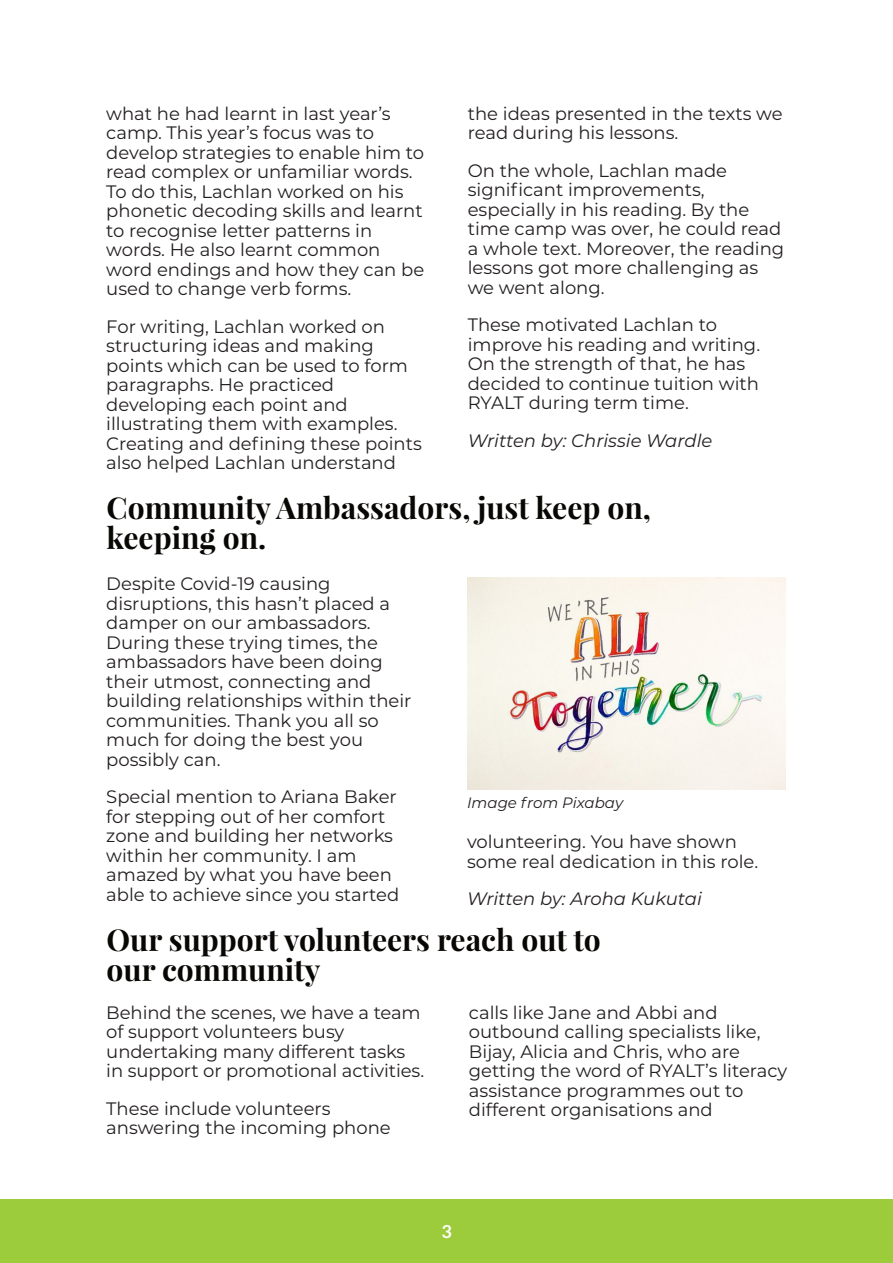
<style>
.page{position:relative;width:893px;height:1263px;background:#fff}
.page>*{position:absolute;margin:0;border:0;box-sizing:border-box;transform-origin:0 0}
.t1{font:700 30px/30px "Playfair Display";color:#080704}
.t2{font:18px/19.5px "Montserrat";color:#231f20}
.t3{font:italic 18px "Montserrat";color:#231f20}
.t4{font:700 18px "Lato";color:#fff}
.t5{font:italic 15px "Montserrat";color:#231f20}
</style>
<div class="page">
<div style="left:0;top:1199px;width:893px;height:64px;background:#9ccb3b"></div>
<img style="left:467px;top:577px;width:319px;height:213px">
<p class="t2" style="left:106px;top:103px;width:319px">what he had learnt in last year’s camp. This year’s focus was to develop strategies to enable him to read complex or unfamiliar words.<br>To do this, Lachlan worked on his phonetic decoding skills and learnt to recognise letter patterns in words. He also learnt common word endings and how they can be used to change verb forms.</p>
<p class="t2" style="left:106px;top:316px;width:317px">For writing, Lachlan worked on structuring ideas and making points which can be used to form paragraphs. He practiced developing each point and illustrating them with examples.<br>Creating and defining these points also helped Lachlan understand</p>
<p class="t2" style="left:468px;top:103px;width:316px">the ideas presented in the texts we read during his lessons.</p>
<p class="t2" style="left:468px;top:160px;width:318px">On the whole, Lachlan made significant improvements, especially in his reading. By the time camp was over, he could read a whole text. Moreover, the reading lessons got more challenging as we went along.</p>
<p class="t2" style="left:468px;top:315px;width:294px">These motivated Lachlan to improve his reading and writing.<br>On the strength of that, he has decided to continue tuition with<br>RYALT during term time.</p>
<p class="t3" style="left:468px;top:429px;width:246px">Written by: Chrissie Wardle</p>
<h1 class="t1" style="left:107px;top:491px;width:546px">Community Ambassadors, just keep on, keeping on.</h1>
<p class="t2" style="left:106px;top:574px;width:307px">Despite Covid-19 causing disruptions, this hasn’t placed a damper on our ambassadors.<br>During these trying times, the ambassadors have been doing their utmost, connecting and building relationships within their communities. Thank you all so much for doing the best you possibly can.</p>
<p class="t2" style="left:106px;top:787px;width:294px">Special mention to Ariana Baker for stepping out of her comfort zone and building her networks within her community. I am amazed by what you have been able to achieve since you started</p>
<p class="t5" style="left:467px;top:794px;width:158px">Image from Pixabay</p>
<p class="t2" style="left:467px;top:832px;width:293px">volunteering. You have shown some real dedication in this role.</p>
<p class="t3" style="left:467px;top:888px;width:236px">Written by: Aroha Kukutai</p>
<h1 class="t1" style="left:107px;top:923px;width:496px">Our support volunteers reach out to our community</h1>
<p class="t2" style="left:106px;top:1002px;width:319px">Behind the scenes, we have a team of support volunteers busy undertaking many different tasks in support or promotional activities.</p>
<p class="t2" style="left:106px;top:1098px;width:286px">These include volunteers answering the incoming phone</p>
<p class="t2" style="left:469px;top:1002px;width:320px">calls like Jane and Abbi and outbound calling specialists like,<br>Bijay, Alicia and Chris, who are getting the word of RYALT’s literacy assistance programmes out to different organisations and</p>
<p class="t4" style="left:441px;top:1223px;width:12px">3</p>
</div>
